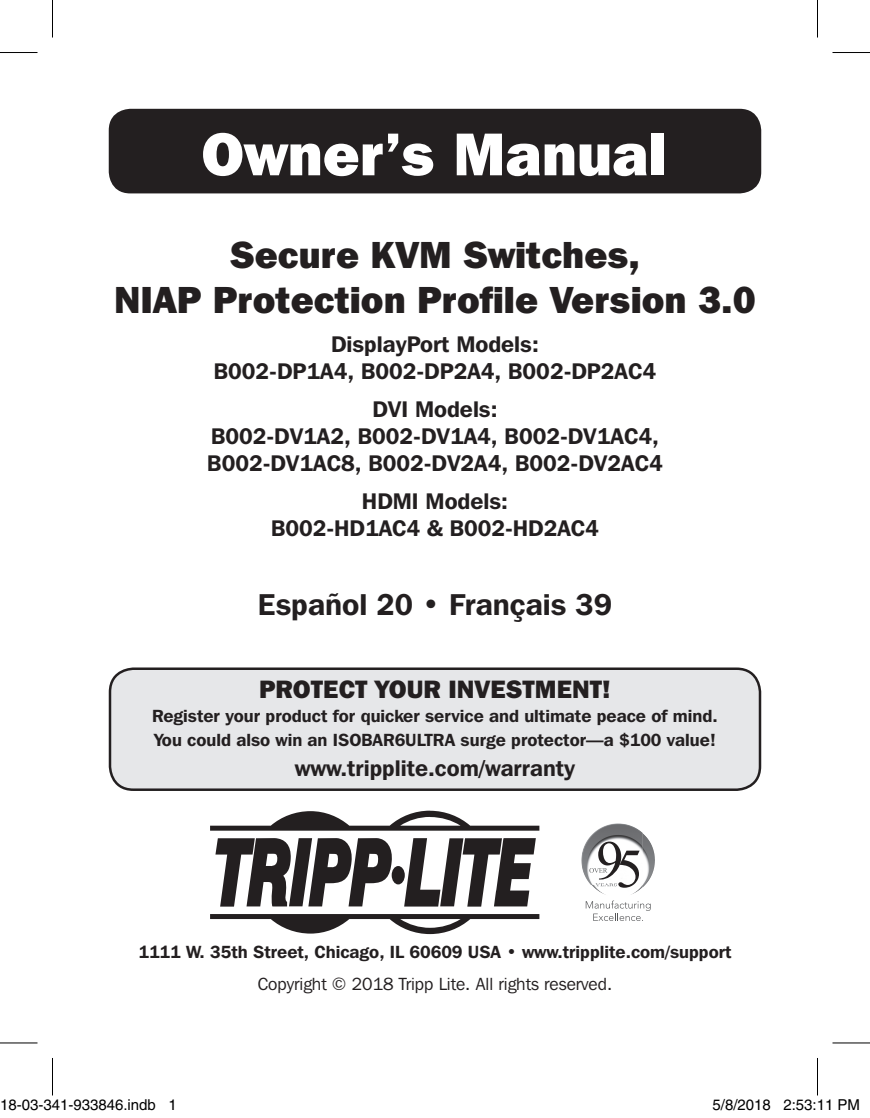
<style>
.page{position:relative;width:870px;height:1118px;background:#fff}
.page>*{position:absolute;margin:0;border:0;box-sizing:border-box;transform-origin:0 0}
.t1{font:800 60px "Franklin Gothic IT Cby BT";color:#fff}
.t2{font:800 37.5px/45px "Franklin Gothic IT Cby BT";color:#231f20;text-align:center}
.t3{font:600 30px "Franklin Gothic IT Cby BT";color:#231f20}
.t4{font:800 25px "Franklin Gothic IT Cby BT";color:#231f20}
.t5{font:600 22.5px/27px "Franklin Gothic IT Cby BT";color:#231f20;text-align:center}
.t6{font:600 17.5px "Franklin Gothic IT Cby BT";color:#231f20}
.t7{font:17.5px "Franklin Gothic IT Cby BT";color:#231f20}
.t8{font:15px "Helvetica";color:#000}
</style>
<div class="page">
<div style="left:109px;top:109px;width:652px;height:84px;background:#231f20;border-radius:22px"></div>
<div style="left:392px;top:866px;width:13px;height:18px;background:#231f20;border-radius:50%"></div>
<svg style="left:215px;top:838px;width:178px;height:68px"></svg>
<svg style="left:404px;top:838px;width:132px;height:68px"></svg>
<svg style="left:210px;top:810px;width:329px;height:20px"></svg>
<svg style="left:210px;top:914px;width:329px;height:20px"></svg>
<img style="left:586px;top:823px;width:30px;height:19px">
<img style="left:643px;top:839px;width:12px;height:48px">
<img style="left:594px;top:887px;width:42px;height:8px">
<svg style="left:586px;top:900px;width:65px;height:21px"></svg>
<svg style="left:589px;top:841px;width:51px;height:46px"></svg>
<div style="left:110px;top:668px;width:650px;height:121px;background:#e6e7e9;border-radius:23px"></div>
<div style="left:109px;top:667px;width:652px;height:124px;border:2px solid #231f20;border-radius:23px"></div>
<hr style="left:0;top:52px;width:38px;height:1px;background:#000">
<hr style="left:832px;top:52px;width:38px;height:1px;background:#000">
<hr style="left:0;top:1042px;width:38px;height:1px;background:#000">
<hr style="left:832px;top:1042px;width:38px;height:1px;background:#000">
<hr style="left:52px;top:0;width:1px;height:38px;background:#000">
<hr style="left:52px;top:1058px;width:1px;height:37px;background:#000">
<hr style="left:817px;top:0;width:1px;height:38px;background:#000">
<hr style="left:817px;top:1058px;width:1px;height:37px;background:#000">
<div style="left:23px;top:1100px;width:6px;height:10px;border:1px solid #fff;border-radius:50%"></div>
<div style="left:22px;top:1099px;width:8px;height:12px;border:1px solid #fff;border-radius:50%"></div>
<div style="left:747px;top:1100px;width:6px;height:10px;border:1px solid #fff;border-radius:50%"></div>
<div style="left:746px;top:1099px;width:8px;height:12px;border:1px solid #fff;border-radius:50%"></div>
<p class="t1" style="left:201px;top:116px;width:466px">Owner’s Manual</p>
<p class="t2" style="left:114px;top:232px;width:643px">Secure KVM Switches,<br>NIAP Protection Profile Version 3.0</p>
<p class="t5" style="left:214px;top:329px;width:444px">DisplayPort Models:<br>B002-DP1A4, B002-DP2A4, B002-DP2AC4</p>
<p class="t5" style="left:207px;top:395px;width:457px">DVI Models:<br>B002-DV1A2, B002-DV1A4, B002-DV1AC4,<br>B002-DV1AC8, B002-DV2A4, B002-DV2AC4</p>
<p class="t5" style="left:271px;top:487px;width:329px">HDMI Models:<br>B002-HD1AC4 &amp; B002-HD2AC4</p>
<p class="t3" style="left:258px;top:585px;width:356px">Español 20 • Français 39</p>
<p class="t4" style="left:259px;top:673px;width:353px">PROTECT YOUR INVESTMENT!</p>
<p class="t6" style="left:152px;top:705px;width:567px">Register your product for quicker service and ultimate peace of mind.</p>
<p class="t6" style="left:154px;top:728px;width:563px">You could also win an ISOBAR6ULTRA surge protector—a $100 value!</p>
<p class="t5" style="left:295px;top:753px;width:282px">www.tripplite.com/warranty</p>
<p class="t6" style="left:138px;top:940px;width:595px">1111 W. 35th Street, Chicago, IL 60609 USA • www.tripplite.com/support</p>
<p class="t7" style="left:258px;top:973px;width:356px">Copyright © 2018 Tripp Lite. All rights reserved.</p>
<p class="t8" style="left:0;top:1096px;width:178px">18-03-341-933846.indb 1</p>
<p class="t8" style="left:712px;top:1096px;width:149px">5/8/2018 2:53:11 PM</p>
</div>
